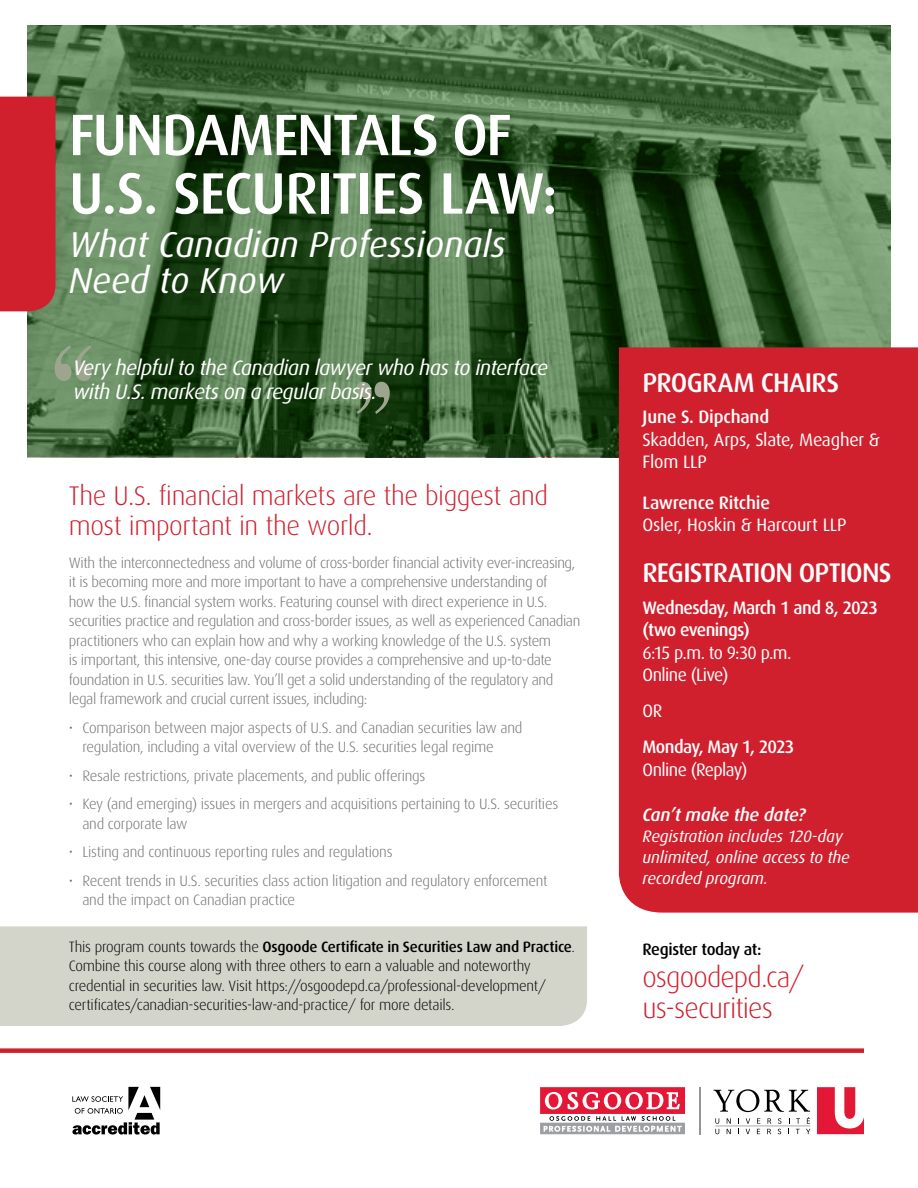
<style>
.page{position:relative;width:918px;height:1188px;background:#fff}
.page>*{position:absolute;margin:0;border:0;box-sizing:border-box;transform-origin:0 0}
.t1{font:500 58.5px/58.5px "Dax";letter-spacing:-.025em;color:#fff}
.t2{font:italic 36px/36px "Dax";color:#fff}
.t3{font:300 28.5px/31.5px "Dax";letter-spacing:-.03em;color:#d0202e}
.t4{font:300 27px/30px "Dax";letter-spacing:-.015em;color:#d0202e}
.t5{font:500 27px "Dax";letter-spacing:-.03em;color:#fff}
.t6{font:italic 21px/24px "Dax";letter-spacing:-.03em;color:#fff}
.t7{font:18px/22.5px "Dax";letter-spacing:-.02em;color:#fff}
.t8{font:500 18px/22.5px "Dax";letter-spacing:-.03em;color:#fff}
.t9{font:italic 500 18px "Dax";letter-spacing:-.01em;color:#fff}
.t10{font:500 18px "Dax";letter-spacing:-.01em;color:#fff}
.t11{font:italic 16.5px/21px "Dax";letter-spacing:-.01em;color:#fff}
.t12{font:500 16.5px "Dax";letter-spacing:-.025em;color:#000}
.t13{font:300 15px/19.5px "Dax";letter-spacing:-.025em;color:#6d6e71}
.t14{font:300 15px/19.5px "Dax";letter-spacing:-.015em;color:#000}
.s1{font-weight:500}
</style>
<div class="page">
<div style="left:0;top:926px;width:587px;height:100px;background:#d3d5cb"></div>
<div style="left:0;top:1048px;width:864px;height:5px;background:#d0202e"></div>
<hr style="left:699px;top:1087px;width:2px;height:47px;background:#939598">
<svg style="left:713px;top:1089px;width:97px;height:45px"></svg>
<svg style="left:817px;top:1087px;width:47px;height:47px"></svg>
<svg style="left:540px;top:1087px;width:145px;height:47px"></svg>
<svg style="left:27px;top:26px;width:864px;height:432px;background:#466940"></svg>
<div style="left:0;top:97px;width:56px;height:214px;background:#d0202e"></div>
<svg style="left:72px;top:1087px;width:88px;height:48px"></svg>
<svg style="left:356px;top:382px;width:34px;height:32px"></svg>
<svg style="left:55px;top:345px;width:37px;height:36px"></svg>
<div style="left:619px;top:347px;width:299px;height:566px;background:#d0202e"></div>
<h1 class="t1" style="left:69px;top:106px;width:490px">FUNDAMENTALS OF<br>U.S. SECURITIES LAW:</h1>
<h2 class="t2" style="left:69px;top:227px;width:438px">What Canadian Professionals<br>Need to Know</h2>
<h3 class="t6" style="left:73px;top:356px;width:476px">Very helpful to the Canadian lawyer who has to interface with U.S. markets on a regular basis.</h3>
<h3 class="t4" style="left:69px;top:481px;width:481px">The U.S. financial markets are the biggest and most important in the world.</h3>
<p class="t13" style="left:69px;top:553px;width:513px">With the interconnectedness and volume of cross‑border financial activity ever‑increasing, it is becoming more and more important to have a comprehensive understanding of<br>how the U.S. financial system works. Featuring counsel with direct experience in U.S. securities practice and regulation and cross‑border issues, as well as experienced Canadian practitioners who can explain how and why a working knowledge of the U.S. system<br>is important, this intensive, one‑day course provides a comprehensive and up‑to‑date foundation in U.S. securities law. You’ll get a solid understanding of the regulatory and legal framework and crucial current issues, including:</p>
<p class="t13" style="left:82px;top:718px;width:442px;text-indent:-13px">• Comparison between major aspects of U.S. and Canadian securities law and regulation, including a vital overview of the U.S. securities legal regime</p>
<p class="t13" style="left:69px;top:766px;width:358px">• Resale restrictions, private placements, and public offerings</p>
<p class="t13" style="left:82px;top:795px;width:477px;text-indent:-14px">• Key (and emerging) issues in mergers and acquisitions pertaining to U.S. securities and corporate law</p>
<p class="t13" style="left:69px;top:843px;width:325px">• Listing and continuous reporting rules and regulations</p>
<p class="t13" style="left:82px;top:871px;width:467px;text-indent:-14px">• Recent trends in U.S. securities class action litigation and regulatory enforcement and the impact on Canadian practice</p>
<p class="t14" style="left:69px;top:937px;width:508px">This program counts towards the <span class="s1">Osgoode Certificate in Securities Law and Practice</span>.<br>Combine this course along with three others to earn a valuable and noteworthy credential in securities law. Visit https://osgoodepd.ca/professional‑development/ certificates/canadian‑securities‑law‑and‑practice/ for more details.</p>
<h3 class="t5" style="left:643px;top:368px;width:198px">PROGRAM CHAIRS</h3>
<p class="t10" style="left:643px;top:407px;width:128px">June S. Dipchand</p>
<p class="t7" style="left:643px;top:429px;width:239px">Skadden, Arps, Slate, Meagher &amp;<br>Flom LLP</p>
<p class="t8" style="left:643px;top:492px;width:129px">Lawrence Ritchie</p>
<p class="t7" style="left:643px;top:514px;width:205px">Osler, Hoskin &amp; Harcourt LLP</p>
<h3 class="t5" style="left:643px;top:558px;width:250px">REGISTRATION OPTIONS</h3>
<p class="t8" style="left:643px;top:597px;width:237px">Wednesday, March 1 and 8, 2023 (two evenings)</p>
<p class="t7" style="left:643px;top:642px;width:150px">6:15 p.m. to 9:30 p.m.<br>Online (Live)</p>
<p class="t7" style="left:643px;top:700px;width:21px">OR</p>
<p class="t8" style="left:643px;top:736px;width:154px">Monday, May 1, 2023</p>
<p class="t7" style="left:643px;top:759px;width:106px">Online (Replay)</p>
<p class="t9" style="left:643px;top:805px;width:165px">Can’t make the date?</p>
<p class="t11" style="left:643px;top:826px;width:209px">Registration includes 120‑day unlimited, online access to the recorded program.</p>
<p class="t12" style="left:643px;top:941px;width:120px">Register today at:</p>
<h3 class="t3" style="left:643px;top:962px;width:163px">osgoodepd.ca/ us‑securities</h3>
</div>
